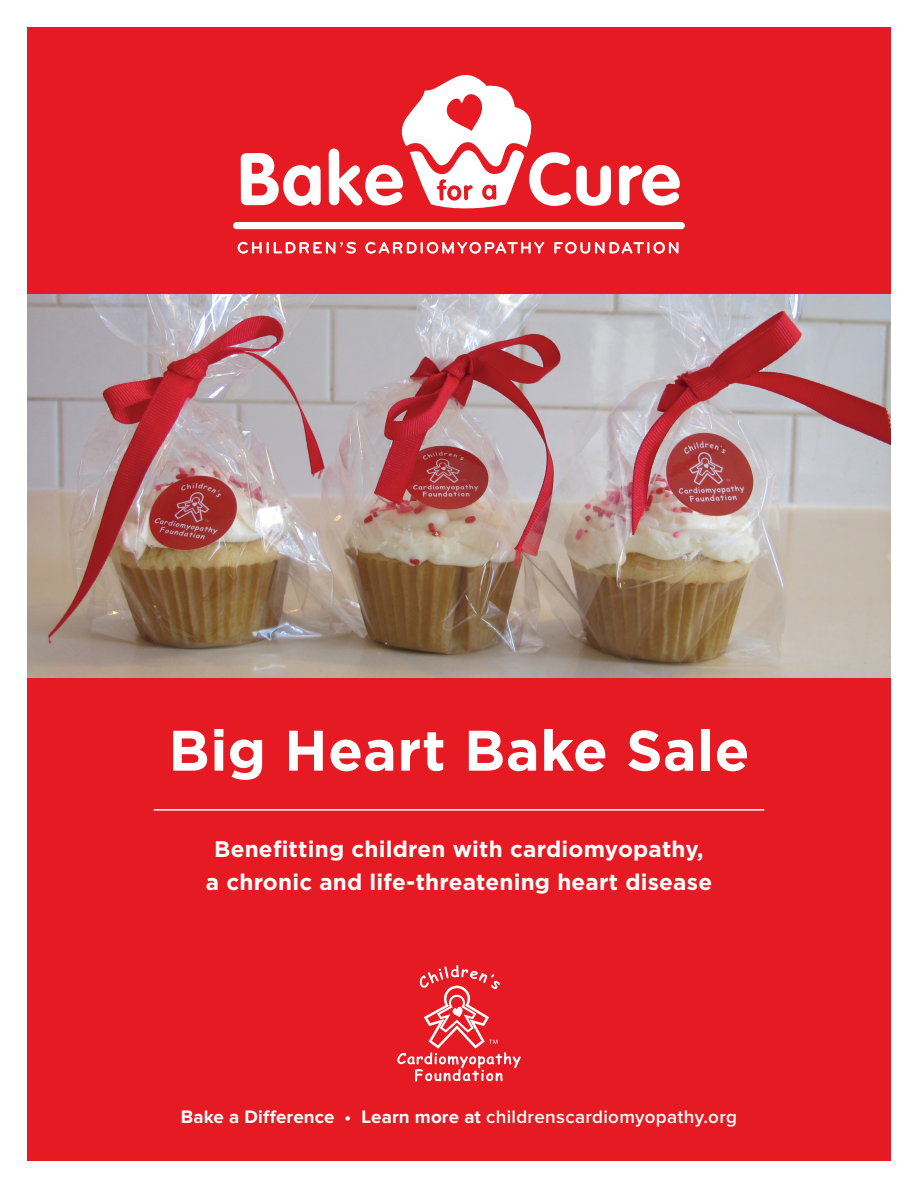
<style>
.page{position:relative;width:918px;height:1188px;background:#fff}
.page>*{position:absolute;margin:0;border:0;box-sizing:border-box;transform-origin:0 0}
.text{font:700 57px "Gotham";letter-spacing:.01em;color:#fff}
.text-2{font:700 22.5px/33px "Gotham";letter-spacing:.01em;color:#fff;text-align:center}
.t1{font:700 18.75px "Proxima Nova";letter-spacing:.005em;color:#fff}
.s1{font-weight:600}
</style>
<div class="page">
<div style="left:27px;top:27px;width:864px;height:1134px;background:#e51a23"></div>
<img style="left:27px;top:294px;width:864px;height:384px">
<hr style="left:154px;top:809px;width:610px;height:2px;background:#fff">
<svg style="left:241px;top:153px;width:80px;height:53px"></svg>
<svg style="left:329px;top:75px;width:282px;height:134px"></svg>
<svg style="left:619px;top:165px;width:61px;height:41px"></svg>
<div style="left:233px;top:222px;width:452px;height:7px;background:#fff;border-radius:4px"></div>
<svg style="left:238px;top:242px;width:118px;height:12px"></svg>
<svg style="left:365px;top:242px;width:179px;height:12px"></svg>
<svg style="left:554px;top:242px;width:125px;height:12px"></svg>
<svg style="left:397px;top:965px;width:124px;height:117px"></svg>
<p class="text" style="left:168px;top:718px;width:583px">Big Heart Bake Sale</p>
<p class="text-2" style="left:206px;top:832px;width:508px">Benefitting children with cardiomyopathy, a chronic and life-threatening heart disease</p>
<p class="t1" style="left:181px;top:1106px;width:558px">Bake a Difference • Learn more at <span class="s1">childrenscardiomyopathy.org</span></p>
</div>
